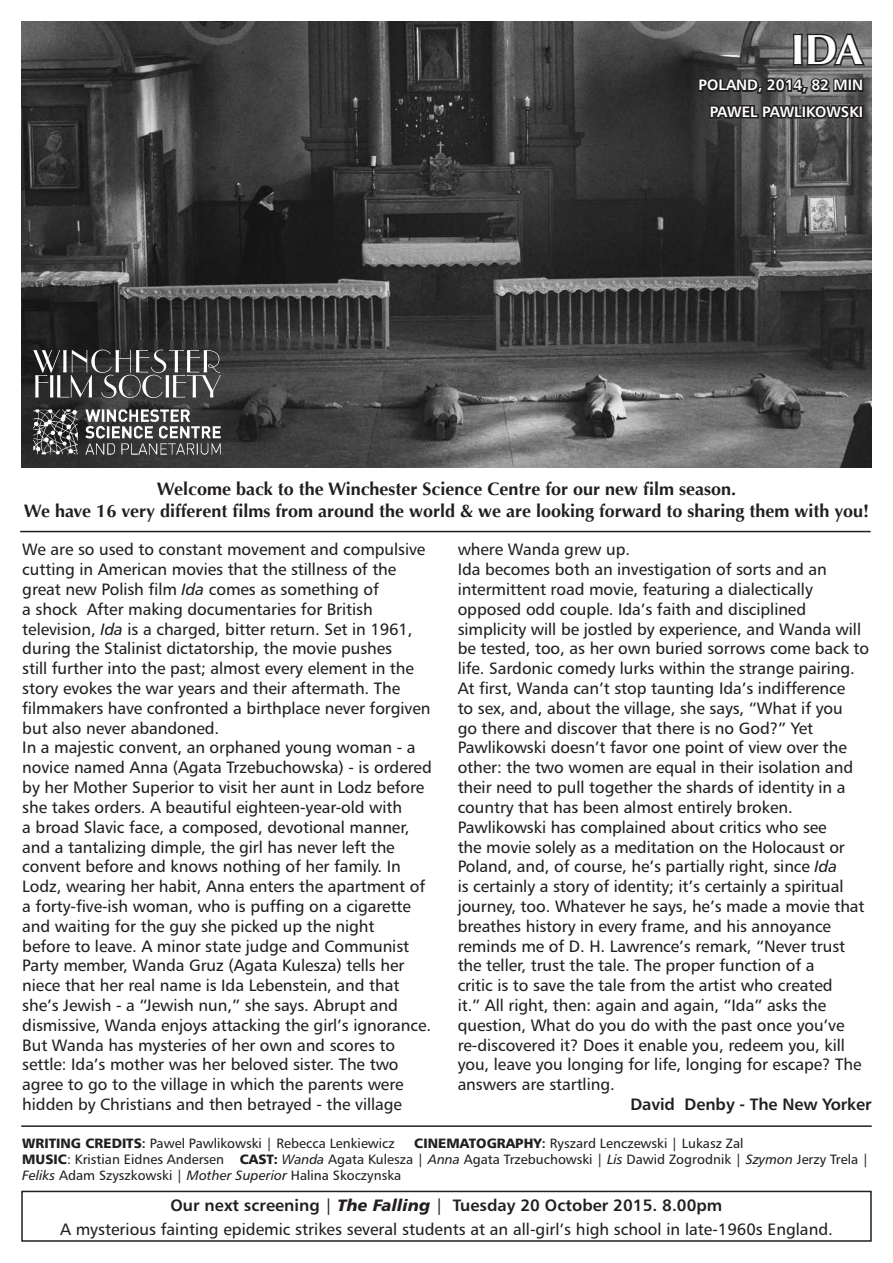
<style>
.page{position:relative;width:893px;height:1263px;background:#fff}
.page>*{position:absolute;margin:0;border:0;box-sizing:border-box;transform-origin:0 0}
.t1{font:700 42px "Optima";color:#fff}
.t2{font:700 18px/21.6px "Optima";color:#231f20;text-align:center}
.t3{font:16.5px/19.8px "Humanist 777 BT Roman B";letter-spacing:-.005em;color:#231f20}
.t4{font:16.5px "Humanist 777 BT Bold B";color:#231f20}
.t5{font:15px/26.5px "Humanist 777 BT Bold B";color:#fff;text-align:right}
.t6{font:13.5px/16.2px "Humanist 777 BT Roman B";color:#231f20}
.s1{font-family:"Humanist 777 BT Italic B"}
.s2{font-family:"Humanist 777 BT Black B"}
.s3{font-family:"Humanist 777 BT Bold B"}
.s4{font-family:"Humanist 777 BT Roman B"}
.s5{font-family:"Humanist 777 BT Black Italic B"}
</style>
<div class="page">
<img style="left:21px;top:21px;width:851px;height:447px">
<svg style="left:697px;top:21px;width:174px;height:160px"></svg>
<div style="left:858px;top:105px;width:5px;height:13px;border:3px solid #231f20"></div>
<svg style="left:33px;top:350px;width:188px;height:36px"></svg>
<img style="left:21px;top:386px;width:219px;height:82px">
<hr style="left:20px;top:531px;width:851px;height:1px;background:#231f20">
<hr style="left:21px;top:1125px;width:851px;height:2px;background:#231f20">
<div style="left:21px;top:1191px;width:851px;height:51px;border:2px solid #231f20"></div>
<h1 class="t1" style="left:791px;top:25px;width:74px">IDA</h1>
<p class="t5" style="left:699px;top:72px;width:166px">Poland, 2014, 82 min<br>Pawel Pawlikowski</p>
<p class="t2" style="left:24px;top:478px;width:847px">Welcome back to the Winchester Science Centre for our new film season.<br>We have 16 very different films from around the world &amp; we are looking forward to sharing them with you!</p>
<p class="t3" style="left:22px;top:539px;width:411px">We are so used to constant movement and compulsive cutting in American movies that the stillness of the great new Polish film <span class="s1">Ida</span> comes as something of<br>a shock After making documentaries for British television, <span class="s1">Ida</span> is a charged, bitter return. Set in 1961, during the Stalinist dictatorship, the movie pushes<br>still further into the past; almost every element in the story evokes the war years and their aftermath. The filmmakers have confronted a birthplace never forgiven but also never abandoned.<br>In a majestic convent, an orphaned young woman - a novice named Anna (Agata Trzebuchowska) - is ordered by her Mother Superior to visit her aunt in Lodz before she takes orders. A beautiful eighteen-year-old with<br>a broad Slavic face, a composed, devotional manner, and a tantalizing dimple, the girl has never left the convent before and knows nothing of her family. In Lodz, wearing her habit, Anna enters the apartment of a forty-five-ish woman, who is puffing on a cigarette and waiting for the guy she picked up the night<br>before to leave. A minor state judge and Communist Party member, Wanda Gruz (Agata Kulesza) tells her niece that her real name is Ida Lebenstein, and that she’s Jewish - a “Jewish nun,” she says. Abrupt and dismissive, Wanda enjoys attacking the girl’s ignorance.<br>But Wanda has mysteries of her own and scores to settle: Ida’s mother was her beloved sister. The two agree to go to the village in which the parents were hidden by Christians and then betrayed - the village</p>
<p class="t3" style="left:458px;top:539px;width:413px">where Wanda grew up.<br>Ida becomes both an investigation of sorts and an intermittent road movie, featuring a dialectically opposed odd couple. Ida’s faith and disciplined simplicity will be jostled by experience, and Wanda will be tested, too, as her own buried sorrows come back to life. Sardonic comedy lurks within the strange pairing.<br>At first, Wanda can’t stop taunting Ida’s indifference<br>to sex, and, about the village, she says, “What if you<br>go there and discover that there is no God?” Yet Pawlikowski doesn’t favor one point of view over the other: the two women are equal in their isolation and their need to pull together the shards of identity in a country that has been almost entirely broken.<br>Pawlikowski has complained about critics who see<br>the movie solely as a meditation on the Holocaust or Poland, and, of course, he’s partially right, since <span class="s1">Ida<br></span>is certainly a story of identity; it’s certainly a spiritual journey, too. Whatever he says, he’s made a movie that breathes history in every frame, and his annoyance reminds me of D. H. Lawrence’s remark, “Never trust the teller, trust the tale. The proper function of a<br>critic is to save the tale from the artist who created<br>it.” All right, then: again and again, “Ida” asks the question, What do you do with the past once you’ve re-discovered it? Does it enable you, redeem you, kill you, leave you longing for life, longing for escape? The answers are startling.</p>
<p class="t4" style="left:630px;top:1094px;width:243px">David Denby - The New Yorker</p>
<p class="t6" style="left:22px;top:1134px;width:374px"><span class="s2">WRITING CREDITS</span><span class="s3">:</span> Pawel Pawlikowski | Rebecca Lenkiewicz</p>
<p class="t6" style="left:22px;top:1134px;width:848px;text-indent:392px"><span class="s2">CINEMATOGRAPHY</span><span class="s3">:</span> Ryszard Lenczewski | Lukasz Zal<br><span class="s2">MUSIC</span>: Kristian Eidnes Andersen <span class="s2">CAST:</span> <span class="s1">Wanda</span> Agata Kulesza | <span class="s1">Anna</span> Agata Trzebuchowski | <span class="s1">Lis</span> Dawid Zogrodnik | <span class="s1">Szymon</span> Jerzy Trela |<br><span class="s1">Feliks</span> Adam Szyszkowski | <span class="s1">Mother Superior</span> Halina Skoczynska</p>
<p class="t4" style="left:171px;top:1195px;width:553px">Our next screening <span class="s4">|</span> <span class="s5">The Falling</span> <span class="s4">|</span> Tuesday 20 October 2015. 8.00pm</p>
<p class="t3" style="left:60px;top:1219px;width:774px">A mysterious fainting epidemic strikes several students at an all-girl’s high school in late-1960s England.</p>
</div>
